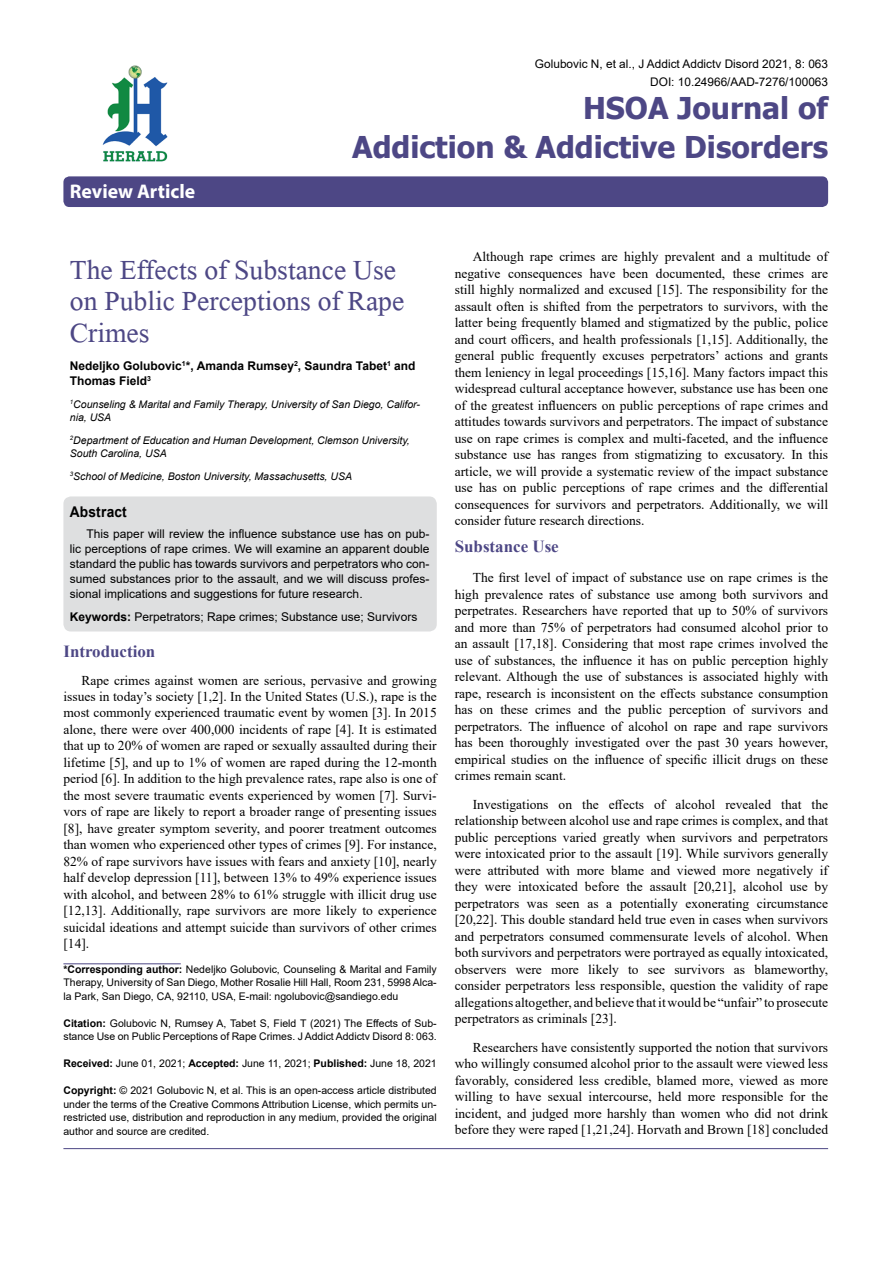
<style>
.page{position:relative;width:893px;height:1263px;background:#fff}
.page>*{position:absolute;margin:0;border:0;box-sizing:border-box;transform-origin:0 0}
.t1{font:41.25px/31.5px "Microsoft Himalaya";color:#4d4785}
.t2{font:700 30px/39px "Tahoma";color:#4d4785;text-align:right}
.t3{font:700 19.8px "Myriad Hebrew";color:#fff}
.t4{font:700 16.95px "Times New Roman";color:#4d4785}
.t5{font:700 14.85px "Arial";letter-spacing:.015em;color:#000;scale:.93 1}
.t6{font:13.5px/16.5px "Times New Roman";color:#000;text-align:justify}
.t7{font:12px/15px "Arial";color:#000;text-align:justify}
.t8{font:700 12px/15px "Arial";color:#000}
.t9{font:11.85px/18px "Arial";color:#000;text-align:right}
.t10{font:10.5px/13.5px "Arial";color:#000;text-align:justify}
.t11{font:italic 10.5px/13.5px "Arial";color:#000}
.s1{font-weight:700}
</style>
<div class="page">
<div style="left:63px;top:176px;width:765px;height:31px;background:#4d4785;border-radius:6px"></div>
<hr style="left:63px;top:963px;width:118px;height:1px;background:#4d4785">
<img style="left:102px;top:65px;width:66px;height:97px">
<hr style="left:63px;top:1148px;width:765px;height:1px;background:#4d4785">
<div style="left:63px;top:496px;width:374px;height:135px;background:#dedfe0;border-radius:8px"></div>
<h3 class="t3" style="left:70px;top:180px;width:127px">Review Article</h3>
<p class="t9" style="left:535px;top:55px;width:295px">Golubovic N, et al., J Addict Addictv Disord 2021, 8: 063<br>DOI: 10.24966/AAD-7276/100063</p>
<h2 class="t2" style="left:352px;top:89px;width:478px">HSOA Journal of<br>Addiction &amp; Addictive Disorders</h2>
<h1 class="t1" style="left:70px;top:249px;width:336px">The Effects of Substance Use on Public Perceptions of Rape<br>Crimes</h1>
<p class="t8" style="left:70px;top:359px;width:347px">Nedeljko Golubovic<sup>1</sup>*, Amanda Rumsey<sup>2</sup>, Saundra Tabet<sup>1</sup> and<br>Thomas Field<sup>3</sup></p>
<p class="t11" style="left:70px;top:397px;width:352px"><sup>1</sup>Counseling &amp; Marital and Family Therapy, University of San Diego, Califor&shy;nia, USA</p>
<p class="t11" style="left:70px;top:433px;width:341px"><sup>2</sup>Department of Education and Human Development, Clemson University,<br>South Carolina, USA</p>
<p class="t11" style="left:70px;top:469px;width:284px"><sup>3</sup>School of Medicine, Boston University, Massachusetts, USA</p>
<p class="t5" style="left:70px;top:501px;width:63px">Abstract</p>
<p class="t7" style="left:70px;top:526px;width:361px;text-indent:16px">This paper will review the influence substance use has on pub&shy;lic perceptions of rape crimes. We will examine an apparent double standard the public has towards survivors and perpetrators who con&shy;sumed substances prior to the assault, and we will discuss profes&shy;sional implications and suggestions for future research.</p>
<p class="t7" style="left:70px;top:609px;width:349px"><span class="s1">Keywords:</span> Perpetrators; Rape crimes; Substance use; Survivors</p>
<p class="t4" style="left:63px;top:640px;width:93px">Introduction</p>
<p class="t6" style="left:63px;top:671px;width:375px;text-indent:18px">Rape crimes against women are serious, pervasive and growing issues in today’s society [1,2]. In the United States (U.S.), rape is the most commonly experienced traumatic event by women [3]. In 2015 alone, there were over 400,000 incidents of rape [4]. It is estimated that up to 20% of women are raped or sexually assaulted during their lifetime [5], and up to 1% of women are raped during the 12-month period [6]. In addition to the high prevalence rates, rape also is one of the most severe traumatic events experienced by women [7]. Survi&shy;vors of rape are likely to report a broader range of presenting issues [8], have greater symptom severity, and poorer treatment outcomes than women who experienced other types of crimes [9]. For instance, 82% of rape survivors have issues with fears and anxiety [10], nearly half develop depression [11], between 13% to 49% experience issues with alcohol, and between 28% to 61% struggle with illicit drug use [12,13]. Additionally, rape survivors are more likely to experience suicidal ideations and attempt suicide than survivors of other crimes [14].</p>
<p class="t10" style="left:63px;top:962px;width:375px"><span class="s1">*Corresponding author:</span> Nedeljko Golubovic, Counseling &amp; Marital and Family Therapy, University of San Diego, Mother Rosalie Hill Hall, Room 231, 5998 Alca&shy;la Park, San Diego, CA, 92110, USA, E-mail: ngolubovic@sandiego.edu</p>
<p class="t10" style="left:63px;top:1016px;width:375px"><span class="s1">Citation:</span> Golubovic N, Rumsey A, Tabet S, Field T (2021) The Effects of Sub&shy;stance Use on Public Perceptions of Rape Crimes. J Addict Addictv Disord 8: 063.</p>
<p class="t10" style="left:63px;top:1056px;width:375px"><span class="s1">Received:</span> June 01, 2021; <span class="s1">Accepted:</span> June 11, 2021; <span class="s1">Published:</span> June 18, 2021</p>
<p class="t10" style="left:63px;top:1083px;width:375px"><span class="s1">Copyright:</span> © 2021 Golubovic N, et al. This is an open-access article distributed under the terms of the Creative Commons Attribution License, which permits un&shy;restricted use, distribution and reproduction in any medium, provided the original author and source are credited.</p>
<p class="t6" style="left:455px;top:248px;width:375px;text-indent:18px">Although rape crimes are highly prevalent and a multitude of negative consequences have been documented, these crimes are still highly normalized and excused [15]. The responsibility for the assault often is shifted from the perpetrators to survivors, with the latter being frequently blamed and stigmatized by the public, police and court officers, and health professionals [1,15]. Additionally, the general public frequently excuses perpetrators’ actions and grants them leniency in legal proceedings [15,16]. Many factors impact this widespread cultural acceptance however, substance use has been one of the greatest influencers on public perceptions of rape crimes and attitudes towards survivors and perpetrators. The impact of substance use on rape crimes is complex and multi-faceted, and the influence substance use has ranges from stigmatizing to excusatory. In this article, we will provide a systematic review of the impact substance use has on public perceptions of rape crimes and the differential consequences for survivors and perpetrators. Additionally, we will consider future research directions.</p>
<p class="t4" style="left:455px;top:534px;width:106px">Substance Use</p>
<p class="t6" style="left:455px;top:569px;width:375px;text-indent:18px">The first level of impact of substance use on rape crimes is the high prevalence rates of substance use among both survivors and perpetrates. Researchers have reported that up to 50% of survivors and more than 75% of perpetrators had consumed alcohol prior to an assault [17,18]. Considering that most rape crimes involved the use of substances, the influence it has on public perception highly relevant. Although the use of substances is associated highly with rape, research is inconsistent on the effects substance consumption has on these crimes and the public perception of survivors and perpetrators. The influence of alcohol on rape and rape survivors has been thoroughly investigated over the past 30 years however, empirical studies on the influence of specific illicit drugs on these crimes remain scant.</p>
<p class="t6" style="left:455px;top:796px;width:375px;text-indent:18px">Investigations on the effects of alcohol revealed that the relationship between alcohol use and rape crimes is complex, and that public perceptions varied greatly when survivors and perpetrators were intoxicated prior to the assault [19]. While survivors generally were attributed with more blame and viewed more negatively if they were intoxicated before the assault [20,21], alcohol use by perpetrators was seen as a potentially exonerating circumstance [20,22]. This double standard held true even in cases when survivors and perpetrators consumed commensurate levels of alcohol. When both survivors and perpetrators were portrayed as equally intoxicated, observers were more likely to see survivors as blameworthy, consider perpetrators less responsible, question the validity of rape allegations altogether, and believe that it would be “unfair” to prosecute perpetrators as criminals [23].</p>
<p class="t6" style="left:455px;top:1039px;width:375px;text-indent:18px">Researchers have consistently supported the notion that survivors who willingly consumed alcohol prior to the assault were viewed less favorably, considered less credible, blamed more, viewed as more willing to have sexual intercourse, held more responsible for the incident, and judged more harshly than women who did not drink before they were raped [1,21,24]. Horvath and Brown [18] concluded</p>
</div>
